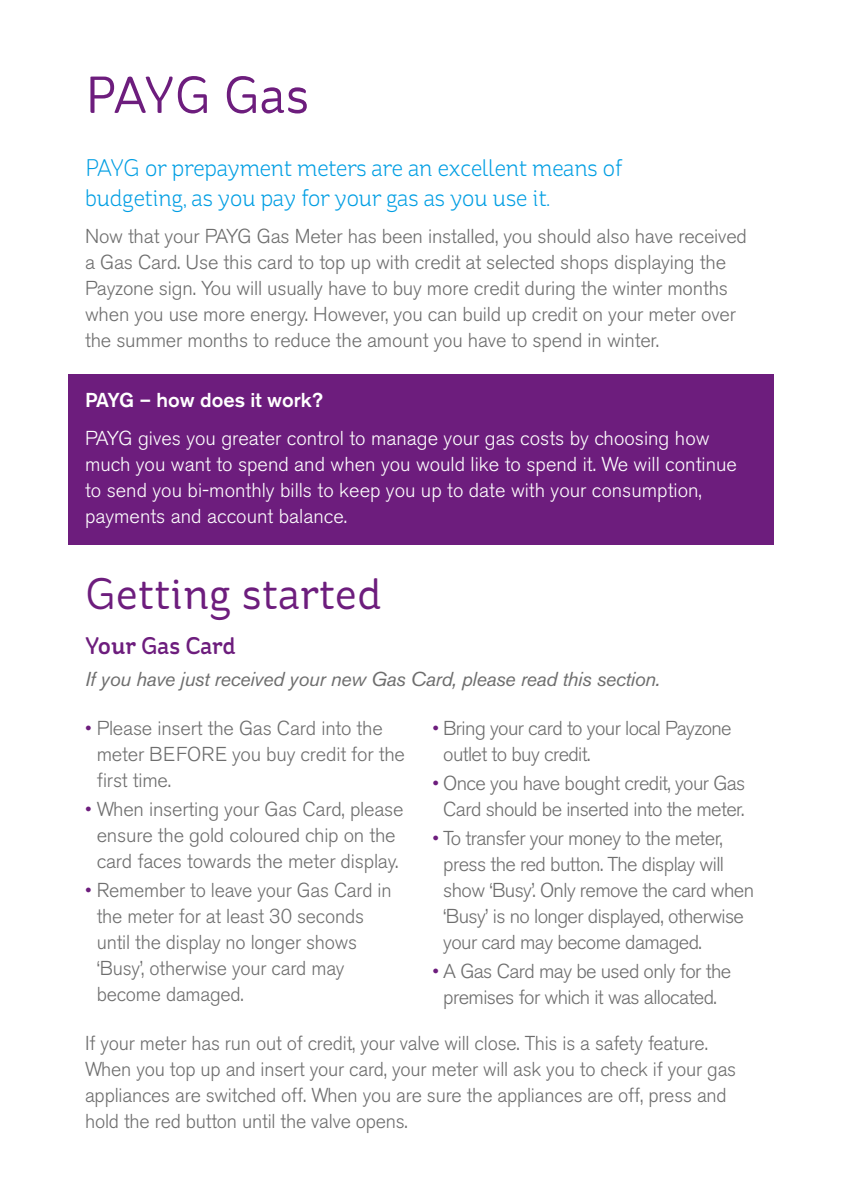
<style>
.page{position:relative;width:842px;height:1191px;background:#fff}
.page>*{position:absolute;margin:0;border:0;box-sizing:border-box;transform-origin:0 0}
.t1{font:52px "St Ryde";color:#6d1d7d}
.t2{font:44px "St Ryde";color:#6d1d7d}
.t3{font:300 24px/30px "St Ryde";letter-spacing:-.03em;color:#009ee3}
.t4{font:500 24px "St Ryde";color:#6d1d7d}
.t5{font:300 20px/26px "Akzidenz Grotesk BE";letter-spacing:-.01em;color:#6e6e6e}
.t6{font:300 20px/26px "Akzidenz Grotesk BE";letter-spacing:-.03em;color:#6e6e6e}
.t7{font:300 20px/26px "Akzidenz Grotesk BE";color:#fff}
.t8{font:italic 20px "Akzidenz Grotesk BE";letter-spacing:-.02em;color:#6e6e6e}
.t9{font:500 20px "Akzidenz Grotesk BE";color:#fff}
.s1{color:#6d1d7d}
</style>
<div class="page">
<div style="left:68px;top:374px;width:706px;height:170px;background:#6d1d7d"></div>
<h1 class="t1" style="left:85px;top:64px;width:226px">PAYG Gas</h1>
<p class="t3" style="left:85px;top:152px;width:539px">PAYG or prepayment meters are an excellent means of budgeting, as you pay for your gas as you use it.</p>
<p class="t5" style="left:85px;top:223px;width:663px">Now that your PAYG Gas Meter has been installed, you should also have received a Gas Card. Use this card to top up with credit at selected shops displaying the Payzone sign. You will usually have to buy more credit during the winter months when you use more energy. However, you can build up credit on your meter over the summer months to reduce the amount you have to spend in winter.</p>
<p class="t9" style="left:85px;top:388px;width:239px">PAYG – how does it work?</p>
<p class="t7" style="left:85px;top:425px;width:653px">PAYG gives you greater control to manage your gas costs by choosing how much you want to spend and when you would like to spend it. We will continue to send you bi-monthly bills to keep you up to date with your consumption, payments and account balance.</p>
<h2 class="t2" style="left:85px;top:568px;width:298px">Getting started</h2>
<p class="t4" style="left:85px;top:632px;width:152px">Your Gas Card</p>
<p class="t8" style="left:85px;top:667px;width:577px">If you have just received your new Gas Card, please read this section.</p>
<p class="t5" style="left:97px;top:715px;width:310px;text-indent:-12px"><span class="s1">•</span> Please insert the Gas Card into the meter BEFORE you buy credit for the first time.</p>
<p class="t5" style="left:85px;top:796px;width:320px;text-align:center"><span class="s1">•</span> When inserting your Gas Card, please ensure the gold coloured chip on the card faces towards the meter display.</p>
<p class="t5" style="left:97px;top:877px;width:296px;text-indent:-12px"><span class="s1">•</span> Remember to leave your Gas Card in the meter for at least 30 seconds until the display no longer shows ‘Busy’, otherwise your card may become damaged.</p>
<p class="t6" style="left:443px;top:715px;width:290px;text-indent:-11px"><span class="s1">•</span> Bring your card to your local Payzone outlet to buy credit.</p>
<p class="t6" style="left:432px;top:770px;width:315px;text-align:center"><span class="s1">•</span> Once you have bought credit, your Gas<br>Card should be inserted into the meter.</p>
<p class="t6" style="left:443px;top:825px;width:312px;text-indent:-11px"><span class="s1">•</span> To transfer your money to the meter, press the red button. The display will show ‘Busy’. Only remove the card when ‘Busy’ is no longer displayed, otherwise your card may become damaged.</p>
<p class="t6" style="left:432px;top:958px;width:300px;text-align:center"><span class="s1">•</span> A Gas Card may be used only for the premises for which it was allocated.</p>
<p class="t5" style="left:85px;top:1030px;width:653px">If your meter has run out of credit, your valve will close. This is a safety feature.<br>When you top up and insert your card, your meter will ask you to check if your gas appliances are switched off. When you are sure the appliances are off, press and hold the red button until the valve opens.</p>
</div>
